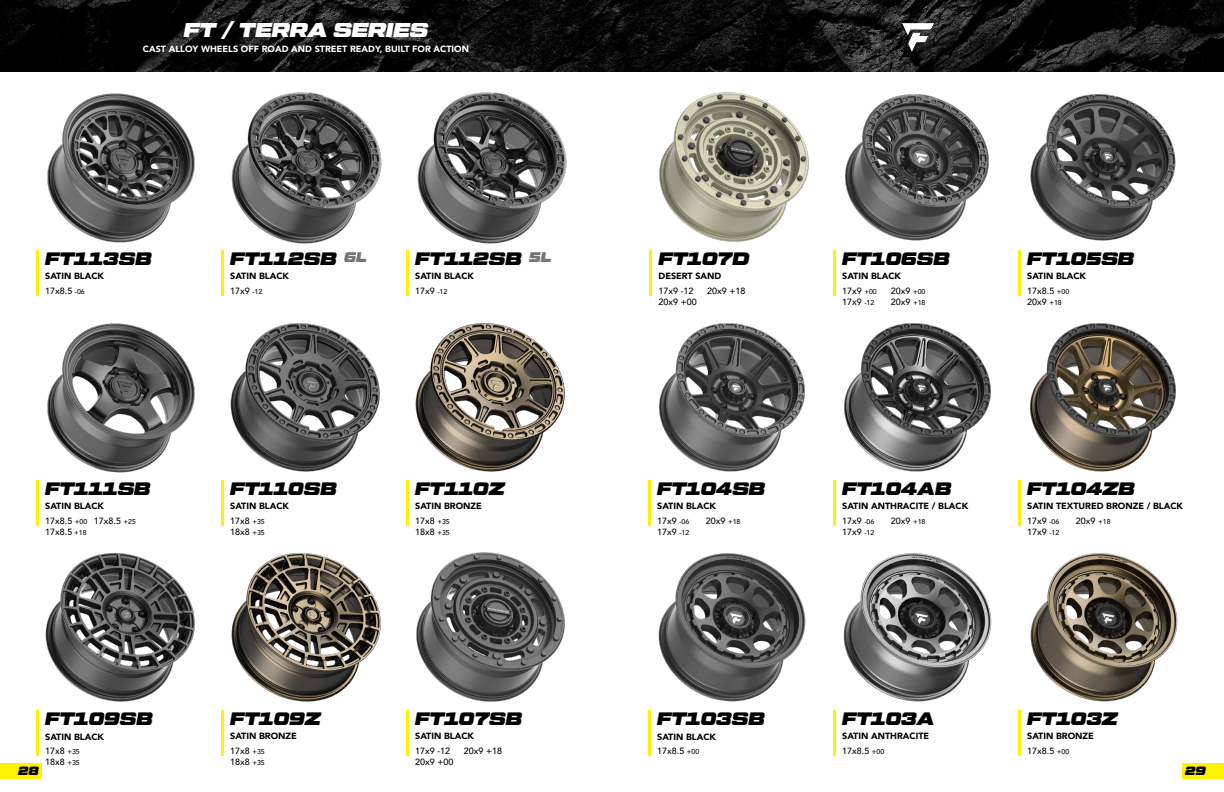
<style>
.page{position:relative;width:1224px;height:792px;background:#fff}
.page>*{position:absolute;margin:0;border:0;box-sizing:border-box;transform-origin:0 0}
.t1{font:20px "Tactic Sans Exd Ult It";color:#fff}
.t2{font:18px "Tactic Sans Exd Ult It";color:#000}
.t3{font:12px "Tactic Sans Exd Ult It";color:#000}
.t4{font:500 9px/10.8px "Avenir";color:#000}
.t5{font:900 9px "Avenir";color:#000}
.t6{font:900 9px "Avenir";color:#fff}
.s1{font-size:14px;color:#757575}
.s2{font-size:7px}
</style>
<div class="page">
<img style="left:0;top:0;width:1224px;height:71px">
<img style="left:902px;top:24px;width:32px;height:28px">
<img style="left:47px;top:93px;width:148px;height:150px">
<img style="left:231px;top:92px;width:151px;height:152px">
<img style="left:417px;top:92px;width:150px;height:152px">
<img style="left:47px;top:323px;width:148px;height:150px">
<img style="left:231px;top:552px;width:150px;height:150px">
<img style="left:36px;top:552px;width:159px;height:159px">
<img style="left:415px;top:323px;width:150px;height:149px">
<img style="left:230px;top:323px;width:150px;height:149px">
<img style="left:659px;top:92px;width:150px;height:150px">
<img style="left:416px;top:552px;width:149px;height:150px">
<img style="left:1030px;top:553px;width:148px;height:149px">
<img style="left:843px;top:553px;width:149px;height:149px">
<img style="left:648px;top:553px;width:158px;height:158px">
<img style="left:1030px;top:323px;width:146px;height:149px">
<img style="left:844px;top:323px;width:147px;height:149px">
<img style="left:659px;top:323px;width:146px;height:149px">
<img style="left:1030px;top:94px;width:146px;height:147px">
<img style="left:845px;top:94px;width:144px;height:147px">
<div style="left:0;top:763px;width:41px;height:16px;background:#fff200"></div>
<div style="left:1183px;top:763px;width:41px;height:16px;background:#fff200"></div>
<hr style="left:36px;top:711px;width:3px;height:45px;background:#fff200">
<hr style="left:406px;top:480px;width:3px;height:46px;background:#fff200">
<hr style="left:36px;top:250px;width:3px;height:45px;background:#fff200">
<hr style="left:221px;top:710px;width:3px;height:46px;background:#fff200">
<hr style="left:36px;top:480px;width:3px;height:46px;background:#fff200">
<hr style="left:221px;top:480px;width:3px;height:46px;background:#fff200">
<hr style="left:221px;top:250px;width:3px;height:45px;background:#fff200">
<hr style="left:406px;top:250px;width:3px;height:45px;background:#fff200">
<hr style="left:833px;top:480px;width:3px;height:46px;background:#fff200">
<hr style="left:833px;top:250px;width:3px;height:45px;background:#fff200">
<hr style="left:1018px;top:480px;width:3px;height:46px;background:#fff200">
<hr style="left:406px;top:710px;width:3px;height:46px;background:#fff200">
<hr style="left:648px;top:480px;width:3px;height:46px;background:#fff200">
<hr style="left:1018px;top:250px;width:3px;height:45px;background:#fff200">
<hr style="left:649px;top:250px;width:3px;height:45px;background:#fff200">
<hr style="left:648px;top:711px;width:3px;height:45px;background:#fff200">
<hr style="left:833px;top:710px;width:3px;height:46px;background:#fff200">
<hr style="left:1018px;top:710px;width:3px;height:46px;background:#fff200">
<h1 class="t1" style="left:184px;top:20px;width:246px">FT / TERRA SERIES</h1>
<p class="t6" style="left:143px;top:41px;width:328px">CAST ALLOY WHEELS OFF ROAD AND STREET READY, BUILT FOR ACTION</p>
<h2 class="t2" style="left:45px;top:249px;width:108px">FT113SB</h2>
<h2 class="t2" style="left:230px;top:249px;width:138px">FT112SB <span class="s1">6L</span></h2>
<h2 class="t2" style="left:415px;top:249px;width:138px">FT112SB <span class="s1">5L</span></h2>
<h2 class="t2" style="left:659px;top:249px;width:92px">FT107D</h2>
<h2 class="t2" style="left:1027px;top:249px;width:109px">FT105SB</h2>
<h2 class="t2" style="left:842px;top:249px;width:109px">FT106SB</h2>
<p class="t5" style="left:45px;top:268px;width:60px">SATIN BLACK</p>
<p class="t5" style="left:230px;top:268px;width:60px">SATIN BLACK</p>
<p class="t5" style="left:415px;top:268px;width:60px">SATIN BLACK</p>
<p class="t5" style="left:842px;top:268px;width:60px">SATIN BLACK</p>
<p class="t5" style="left:659px;top:268px;width:64px">DESERT SAND</p>
<p class="t5" style="left:1027px;top:268px;width:60px">SATIN BLACK</p>
<p class="t4" style="left:659px;top:285px;width:40px">17x9 -12<br>20x9 +00</p>
<p class="t4" style="left:891px;top:285px;width:36px">20x9 <span class="s2">+00<br></span>20x9 <span class="s2">+18</span></p>
<p class="t4" style="left:707px;top:285px;width:40px">20x9 +18</p>
<p class="t4" style="left:45px;top:285px;width:41px">17x8.5 <span class="s2">-06</span></p>
<p class="t4" style="left:842px;top:285px;width:36px">17x9 <span class="s2">+00<br></span>17x9 <span class="s2">-12</span></p>
<p class="t4" style="left:230px;top:285px;width:34px">17x9 <span class="s2">-12</span></p>
<p class="t4" style="left:415px;top:285px;width:34px">17x9 <span class="s2">-12</span></p>
<p class="t4" style="left:1027px;top:285px;width:44px">17x8.5 <span class="s2">+00<br></span>20x9 <span class="s2">+18</span></p>
<h2 class="t2" style="left:45px;top:479px;width:107px">FT111SB</h2>
<h2 class="t2" style="left:230px;top:479px;width:108px">FT110SB</h2>
<p class="t5" style="left:45px;top:498px;width:60px">SATIN BLACK</p>
<p class="t5" style="left:230px;top:498px;width:60px">SATIN BLACK</p>
<h2 class="t2" style="left:415px;top:479px;width:91px">FT110Z</h2>
<p class="t5" style="left:415px;top:498px;width:68px">SATIN BRONZE</p>
<h2 class="t2" style="left:657px;top:479px;width:110px">FT104SB</h2>
<p class="t5" style="left:657px;top:498px;width:60px">SATIN BLACK</p>
<h2 class="t2" style="left:842px;top:479px;width:111px">FT104AB</h2>
<p class="t5" style="left:842px;top:498px;width:127px">SATIN ANTHRACITE / BLACK</p>
<h2 class="t2" style="left:1027px;top:479px;width:109px">FT104ZB</h2>
<p class="t5" style="left:1027px;top:498px;width:157px">SATIN TEXTURED BRONZE / BLACK</p>
<p class="t4" style="left:94px;top:515px;width:44px">17x8.5 <span class="s2">+25</span></p>
<p class="t4" style="left:706px;top:515px;width:36px">20x9 <span class="s2">+18</span></p>
<p class="t4" style="left:891px;top:515px;width:36px">20x9 <span class="s2">+18</span></p>
<p class="t4" style="left:1076px;top:515px;width:36px">20x9 <span class="s2">+18</span></p>
<p class="t4" style="left:45px;top:515px;width:44px">17x8.5 <span class="s2">+00<br></span>17x8.5 <span class="s2">+18</span></p>
<p class="t4" style="left:657px;top:515px;width:34px">17x9 <span class="s2">-06<br></span>17x9 <span class="s2">-12</span></p>
<p class="t4" style="left:230px;top:515px;width:36px">17x8 <span class="s2">+35<br></span>18x8 <span class="s2">+35</span></p>
<p class="t4" style="left:842px;top:515px;width:34px">17x9 <span class="s2">-06<br></span>17x9 <span class="s2">-12</span></p>
<p class="t4" style="left:415px;top:515px;width:36px">17x8 <span class="s2">+35<br></span>18x8 <span class="s2">+35</span></p>
<p class="t4" style="left:1027px;top:515px;width:34px">17x9 <span class="s2">-06<br></span>17x9 <span class="s2">-12</span></p>
<h2 class="t2" style="left:45px;top:710px;width:109px">FT109SB</h2>
<p class="t5" style="left:45px;top:729px;width:60px">SATIN BLACK</p>
<h2 class="t2" style="left:230px;top:709px;width:92px">FT109Z</h2>
<p class="t5" style="left:230px;top:728px;width:68px">SATIN BRONZE</p>
<h2 class="t2" style="left:415px;top:709px;width:108px">FT107SB</h2>
<p class="t5" style="left:415px;top:728px;width:60px">SATIN BLACK</p>
<h2 class="t2" style="left:657px;top:710px;width:109px">FT103SB</h2>
<h2 class="t2" style="left:842px;top:709px;width:94px">FT103A</h2>
<p class="t5" style="left:657px;top:729px;width:60px">SATIN BLACK</p>
<p class="t5" style="left:842px;top:728px;width:89px">SATIN ANTHRACITE</p>
<h2 class="t2" style="left:1027px;top:709px;width:92px">FT103Z</h2>
<p class="t5" style="left:1027px;top:728px;width:68px">SATIN BRONZE</p>
<p class="t4" style="left:415px;top:745px;width:37px">17x9 -12</p>
<p class="t4" style="left:1027px;top:745px;width:44px">17x8.5 <span class="s2">+00</span></p>
<p class="t4" style="left:415px;top:756px;width:40px">20x9 +00</p>
<p class="t4" style="left:464px;top:745px;width:40px">20x9 +18</p>
<p class="t4" style="left:230px;top:745px;width:36px">17x8 <span class="s2">+35</span></p>
<p class="t4" style="left:842px;top:745px;width:44px">17x8.5 <span class="s2">+00</span></p>
<p class="t4" style="left:230px;top:756px;width:36px">18x8 <span class="s2">+35</span></p>
<p class="t4" style="left:45px;top:745px;width:36px">17x8 <span class="s2">+35<br></span>18x8 <span class="s2">+35</span></p>
<p class="t4" style="left:657px;top:745px;width:44px">17x8.5 <span class="s2">+00</span></p>
<h3 class="t3" style="left:18px;top:765px;width:22px">28</h3>
<h3 class="t3" style="left:1185px;top:765px;width:22px">29</h3>
</div>
